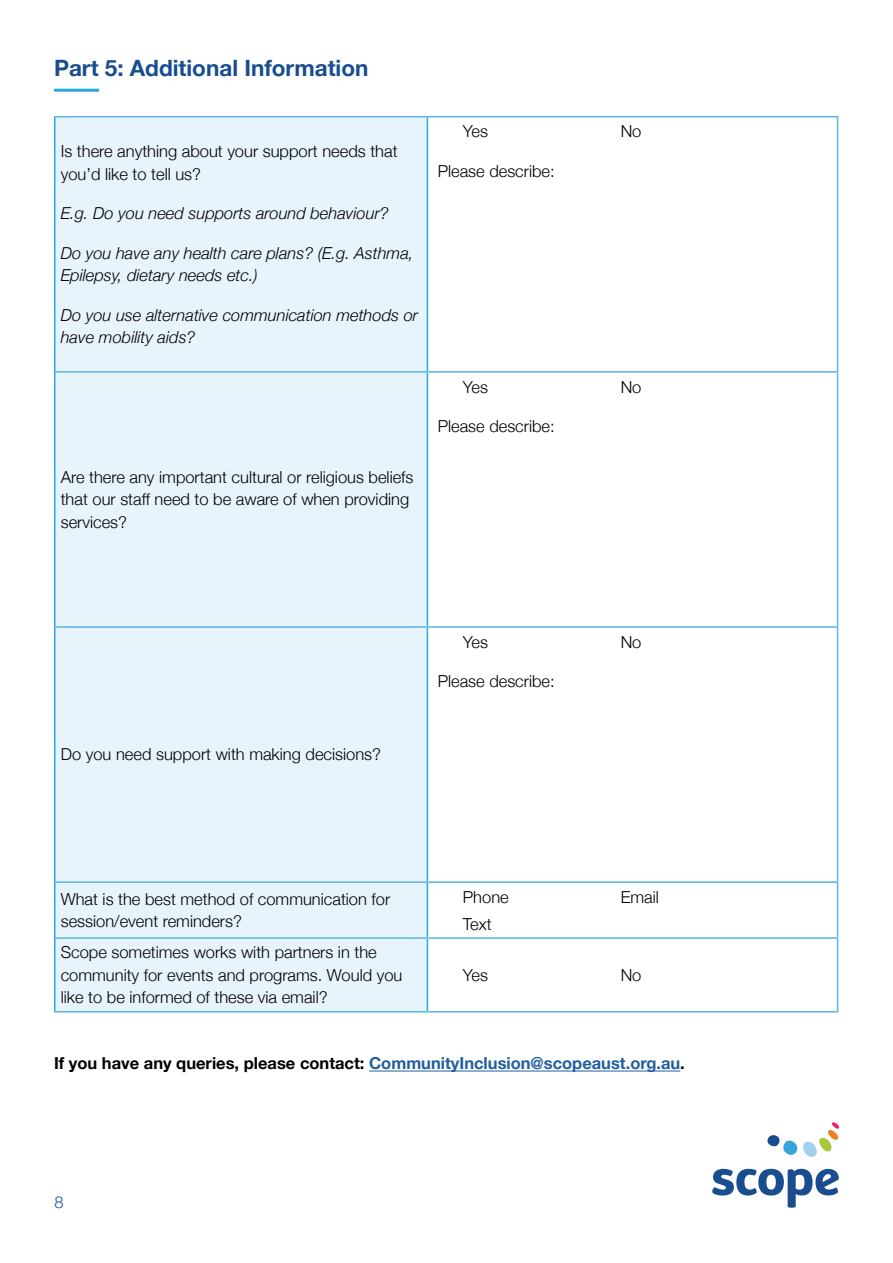
<style>
.page{position:relative;width:893px;height:1263px;background:#fff}
.page>*{position:absolute;margin:0;border:0;box-sizing:border-box;transform-origin:0 0}
.t1{font:700 22.5px "Helvetica Neue";color:#194d90}
.t2{font:300 16.5px/22.5px "Helvetica Neue";color:#000}
.t3{font:italic 300 16.5px/22.5px "Helvetica Neue";color:#000}
.t4{font:700 16.5px "Helvetica Neue";color:#000}
.t5{font:300 16.5px "Helvetica Neue";color:#13569b}
.s1{color:#215e9e}
</style>
<div class="page">
<svg style="left:712px;top:1169px;width:127px;height:39px"></svg>
<svg style="left:767px;top:1122px;width:73px;height:35px"></svg>
<hr style="left:54px;top:89px;width:45px;height:3px;background:#28aae1">
<hr style="left:369px;top:1070px;width:311px;height:1px;background:#215e9e">
<div style="left:56px;top:117px;width:371px;height:894px;background:#e7f4fb"></div>
<hr style="left:427px;top:117px;width:1px;height:254px;background:#28aae1">
<hr style="left:427px;top:373px;width:1px;height:253px;background:#28aae1">
<hr style="left:427px;top:628px;width:1px;height:253px;background:#28aae1">
<hr style="left:427px;top:883px;width:1px;height:54px;background:#28aae1">
<hr style="left:427px;top:939px;width:1px;height:72px;background:#28aae1">
<hr style="left:54px;top:116px;width:373px;height:1px;background:#58b4e5">
<hr style="left:427px;top:116px;width:411px;height:1px;background:#58b4e5">
<hr style="left:837px;top:117px;width:1px;height:254px;background:#58b4e5">
<hr style="left:56px;top:371px;width:371px;height:2px;background:#58b4e5">
<hr style="left:427px;top:371px;width:411px;height:2px;background:#58b4e5">
<hr style="left:837px;top:373px;width:1px;height:253px;background:#58b4e5">
<hr style="left:56px;top:626px;width:371px;height:2px;background:#58b4e5">
<hr style="left:427px;top:626px;width:411px;height:2px;background:#58b4e5">
<hr style="left:837px;top:628px;width:1px;height:253px;background:#58b4e5">
<hr style="left:56px;top:881px;width:371px;height:2px;background:#58b4e5">
<hr style="left:427px;top:881px;width:411px;height:2px;background:#58b4e5">
<hr style="left:837px;top:883px;width:1px;height:54px;background:#58b4e5">
<hr style="left:56px;top:937px;width:371px;height:2px;background:#58b4e5">
<hr style="left:427px;top:937px;width:411px;height:2px;background:#58b4e5">
<hr style="left:837px;top:939px;width:1px;height:72px;background:#58b4e5">
<hr style="left:54px;top:1011px;width:373px;height:1px;background:#58b4e5">
<hr style="left:427px;top:1011px;width:411px;height:1px;background:#58b4e5">
<hr style="left:54px;top:117px;width:2px;height:255px;background:#28aae1">
<hr style="left:54px;top:372px;width:2px;height:255px;background:#28aae1">
<hr style="left:54px;top:627px;width:2px;height:255px;background:#28aae1">
<hr style="left:54px;top:882px;width:2px;height:56px;background:#28aae1">
<hr style="left:54px;top:938px;width:2px;height:73px;background:#28aae1">
<h1 class="t1" style="left:54px;top:50px;width:316px">Part 5: Additional Information</h1>
<p class="t2" style="left:61px;top:139px;width:338px">Is there anything about your support needs that you’d like to tell us?</p>
<p class="t3" style="left:61px;top:201px;width:329px">E.g. Do you need supports around behaviour?</p>
<p class="t3" style="left:61px;top:240px;width:354px">Do you have any health care plans? (E.g. Asthma,<br>Epilepsy, dietary needs etc.)</p>
<p class="t3" style="left:61px;top:302px;width:359px">Do you use alternative communication methods or have mobility aids?</p>
<p class="t2" style="left:61px;top:464px;width:354px">Are there any important cultural or religious beliefs that our staff need to be aware of when providing services?</p>
<p class="t2" style="left:463px;top:119px;width:27px">Yes</p>
<p class="t2" style="left:621px;top:119px;width:22px">No</p>
<p class="t2" style="left:438px;top:159px;width:119px">Please describe:</p>
<p class="t2" style="left:463px;top:374px;width:27px">Yes</p>
<p class="t2" style="left:621px;top:374px;width:22px">No</p>
<p class="t2" style="left:438px;top:414px;width:119px">Please describe:</p>
<p class="t2" style="left:61px;top:742px;width:322px">Do you need support with making decisions?</p>
<p class="t2" style="left:463px;top:629px;width:27px">Yes</p>
<p class="t2" style="left:621px;top:629px;width:22px">No</p>
<p class="t2" style="left:438px;top:669px;width:119px">Please describe:</p>
<p class="t2" style="left:61px;top:886px;width:331px">What is the best method of communication for session/event reminders?</p>
<p class="t2" style="left:463px;top:884px;width:47px">Phone</p>
<p class="t2" style="left:621px;top:884px;width:40px">Email</p>
<p class="t2" style="left:463px;top:911px;width:30px">Text</p>
<p class="t2" style="left:61px;top:940px;width:343px">Scope sometimes works with partners in the community for events and programs. Would you like to be informed of these via email?</p>
<p class="t2" style="left:463px;top:963px;width:27px">Yes</p>
<p class="t2" style="left:621px;top:963px;width:22px">No</p>
<p class="t4" style="left:54px;top:1050px;width:632px">If you have any queries, please contact: <span class="s1">CommunityInclusion@scopeaust.org.au</span>.</p>
<p class="t5" style="left:55px;top:1188px;width:11px">8</p>
</div>
